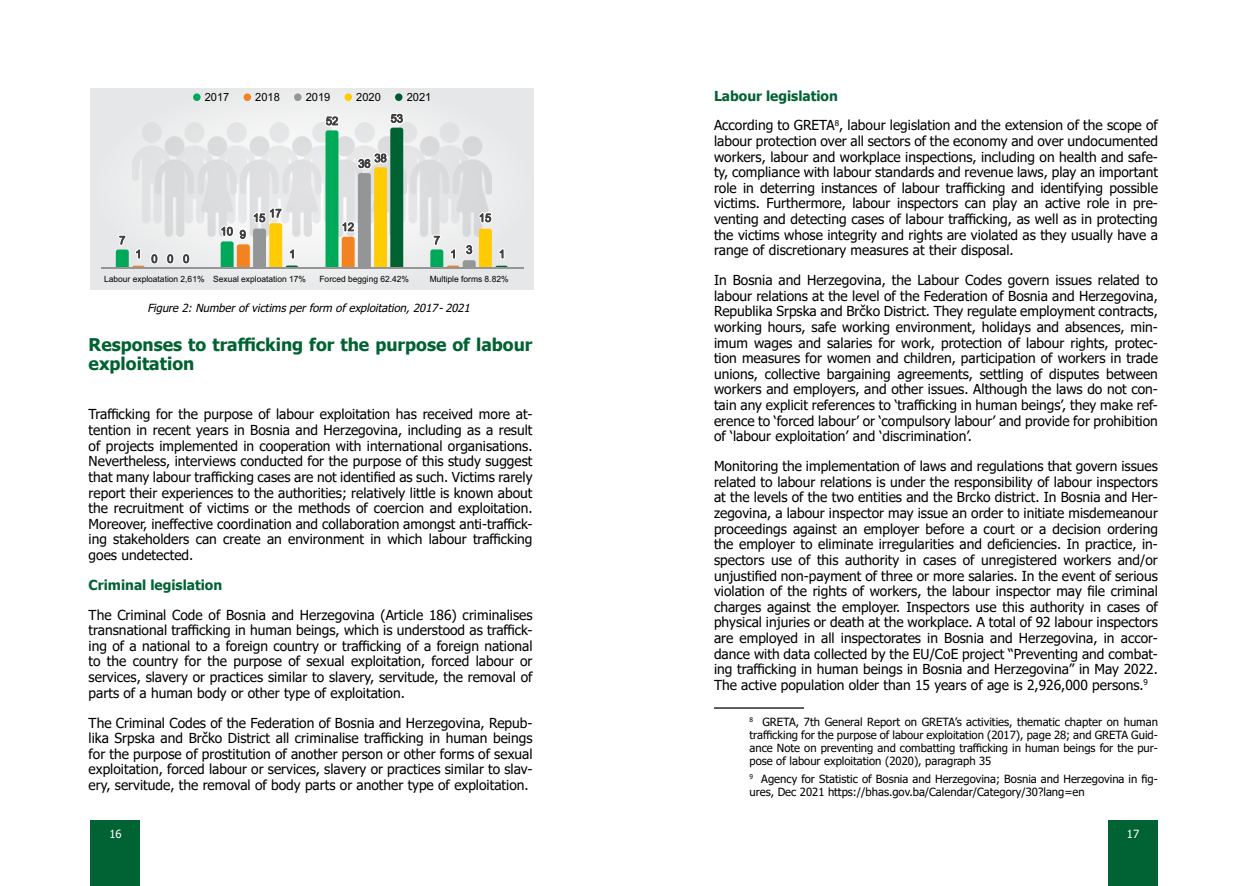
<style>
.page{position:relative;width:1248px;height:886px;background:#fff}
.page>*{position:absolute;margin:0;border:0;box-sizing:border-box;transform-origin:0 0}
.t1{font:700 17.5px/19.4px "Tahoma";color:#006231}
.t2{font:13.75px/15.6px "Tahoma";color:#000;text-align:justify}
.t3{font:700 13.75px "Tahoma";color:#016233}
.t4{font:11.25px/13.1px "Tahoma";color:#000;text-align:justify}
.t5{font:italic 11.25px "Tahoma Faux";color:#000}
.t6{font:11.25px "Arial";color:#404041}
.t7{font:11.25px "Arial";color:#000}
.t8{font:11.25px "Tahoma";color:#fff}
.t9{font:8.62px "Arial";color:#000}
.s1{font-weight:700;color:#016233}
</style>
<div class="page">
<div style="left:90px;top:820px;width:50px;height:66px;background:#016233"></div>
<div style="left:1108px;top:820px;width:49px;height:66px;background:#016233"></div>
<hr style="left:714px;top:707px;width:90px;height:2px;background:#000">
<div style="left:90px;top:89px;width:444px;height:200px;background:#e8e9e9"></div>
<img style="left:144px;top:122px;width:348px;height:114px">
<div style="left:193px;top:93px;width:7px;height:8px;background:#00a859;border-radius:50%"></div>
<div style="left:243px;top:93px;width:8px;height:8px;background:#f58220;border-radius:50%"></div>
<div style="left:294px;top:93px;width:7px;height:8px;background:#939597;border-radius:50%"></div>
<div style="left:344px;top:93px;width:8px;height:8px;background:#ffcb05;border-radius:50%"></div>
<div style="left:395px;top:93px;width:7px;height:8px;background:#005b30;border-radius:50%"></div>
<svg style="left:116px;top:235px;width:42px;height:33px"></svg>
<svg style="left:166px;top:253px;width:8px;height:11px"></svg>
<svg style="left:182px;top:253px;width:8px;height:11px"></svg>
<svg style="left:478px;top:212px;width:14px;height:11px"></svg>
<svg style="left:220px;top:208px;width:78px;height:60px"></svg>
<svg style="left:325px;top:113px;width:79px;height:155px"></svg>
<svg style="left:430px;top:229px;width:78px;height:39px"></svg>
<hr style="left:101px;top:268px;width:422px;height:1px;background:#939597">
<p class="t7" style="left:205px;top:89px;width:26px">2017</p>
<p class="t7" style="left:255px;top:89px;width:26px">2018</p>
<p class="t7" style="left:306px;top:89px;width:26px">2019</p>
<p class="t7" style="left:356px;top:89px;width:26px">2020</p>
<p class="t7" style="left:407px;top:89px;width:26px">2021</p>
<p class="t6" style="left:326px;top:113px;width:14px">52</p>
<p class="t6" style="left:390px;top:111px;width:14px">53</p>
<p class="t6" style="left:358px;top:156px;width:14px">36</p>
<p class="t6" style="left:374px;top:150px;width:14px">38</p>
<p class="t6" style="left:119px;top:232px;width:8px">7</p>
<p class="t6" style="left:269px;top:205px;width:14px">17</p>
<p class="t6" style="left:253px;top:210px;width:14px">15</p>
<p class="t6" style="left:479px;top:210px;width:14px">15</p>
<p class="t6" style="left:342px;top:219px;width:14px">12</p>
<p class="t6" style="left:221px;top:224px;width:14px">10</p>
<p class="t6" style="left:240px;top:227px;width:8px">9</p>
<p class="t6" style="left:433px;top:232px;width:8px">7</p>
<p class="t6" style="left:466px;top:242px;width:8px">3</p>
<p class="t6" style="left:135px;top:246px;width:8px">1</p>
<p class="t6" style="left:289px;top:246px;width:8px">1</p>
<p class="t6" style="left:450px;top:246px;width:8px">1</p>
<p class="t6" style="left:499px;top:246px;width:8px">1</p>
<p class="t6" style="left:151px;top:251px;width:39px">000</p>
<p class="t9" style="left:104px;top:273px;width:203px">Labour exploatation 2,61% Sexual exploatation 17%</p>
<p class="t9" style="left:319px;top:273px;width:91px">Forced begging 62.42%</p>
<p class="t9" style="left:430px;top:273px;width:80px">Multiple forms 8.82%</p>
<p class="t5" style="left:147px;top:300px;width:324px">Figure 2: Number of victims per form of exploitation, 2017- 2021</p>
<p class="t1" style="left:89px;top:335px;width:445px">Responses to trafficking for the purpose of labour exploitation</p>
<p class="t2" style="left:89px;top:407px;width:445px">Trafficking for the purpose of labour exploitation has received more at&shy;tention in recent years in Bosnia and Herzegovina, including as a result of projects implemented in cooperation with international organisations.<br>Nevertheless, interviews conducted for the purpose of this study suggest that many labour trafficking cases are not identified as such. Victims rarely report their experiences to the authorities; relatively little is known about the recruitment of victims or the methods of coercion and exploitation.<br>Moreover, ineffective coordination and collaboration amongst anti-traffick&shy;ing stakeholders can create an environment in which labour trafficking goes undetected.</p>
<p class="t3" style="left:89px;top:575px;width:135px">Criminal legislation</p>
<p class="t2" style="left:89px;top:607px;width:445px">The Criminal Code of Bosnia and Herzegovina (Article 186) criminalises transnational trafficking in human beings, which is understood as traffick&shy;ing of a national to a foreign country or trafficking of a foreign national to the country for the purpose of sexual exploitation, forced labour or services, slavery or practices similar to slavery, servitude, the removal of parts of a human body or other type of exploitation.</p>
<p class="t2" style="left:89px;top:715px;width:445px">The Criminal Codes of the Federation of Bosnia and Herzegovina, Repub&shy;lika Srpska and Brčko District all criminalise trafficking in human beings for the purpose of prostitution of another person or other forms of sexual exploitation, forced labour or services, slavery or practices similar to slav&shy;ery, servitude, the removal of body parts or another type of exploitation.</p>
<p class="t2" style="left:714px;top:81px;width:445px;line-height:29.8px"><span class="s1">Labour legislation<br></span>According to GRETA<sup>8</sup>, labour legislation and the extension of the scope of</p>
<p class="t2" style="left:714px;top:134px;width:445px">labour protection over all sectors of the economy and over undocumented workers, labour and workplace inspections, including on health and safe&shy;ty, compliance with labour standards and revenue laws, play an important role in deterring instances of labour trafficking and identifying possible victims. Furthermore, labour inspectors can play an active role in pre&shy;venting and detecting cases of labour trafficking, as well as in protecting the victims whose integrity and rights are violated as they usually have a range of discretionary measures at their disposal.</p>
<p class="t2" style="left:714px;top:273px;width:445px">In Bosnia and Herzegovina, the Labour Codes govern issues related to labour relations at the level of the Federation of Bosnia and Herzegovina, Republika Srpska and Brčko District. They regulate employment contracts, working hours, safe working environment, holidays and absences, min&shy;imum wages and salaries for work, protection of labour rights, protec&shy;tion measures for women and children, participation of workers in trade unions, collective bargaining agreements, settling of disputes between workers and employers, and other issues. Although the laws do not con&shy;tain any explicit references to ‘trafficking in human beings’, they make ref&shy;erence to ‘forced labour’ or ‘compulsory labour’ and provide for prohibition of ‘labour exploitation’ and ‘discrimination’.</p>
<p class="t2" style="left:714px;top:459px;width:445px">Monitoring the implementation of laws and regulations that govern issues related to labour relations is under the responsibility of labour inspectors at the levels of the two entities and the Brcko district. In Bosnia and Her&shy;zegovina, a labour inspector may issue an order to initiate misdemeanour proceedings against an employer before a court or a decision ordering the employer to eliminate irregularities and deficiencies. In practice, in&shy;spectors use of this authority in cases of unregistered workers and/or unjustified non-payment of three or more salaries. In the event of serious violation of the rights of workers, the labour inspector may file criminal charges against the employer. Inspectors use this authority in cases of physical injuries or death at the workplace. A total of 92 labour inspectors are employed in all inspectorates in Bosnia and Herzegovina, in accor&shy;dance with data collected by the EU/CoE project “Preventing and combat&shy;ing trafficking in human beings in Bosnia and Herzegovina” in May 2022.<br>The active population older than 15 years of age is 2,926,000 persons.<sup>9</sup></p>
<p class="t4" style="left:749px;top:716px;width:410px"><sup>8</sup> GRETA, 7th General Report on GRETA’s activities, thematic chapter on human trafficking for the purpose of labour exploitation (2017), page 28; and GRETA Guid&shy;ance Note on preventing and combatting trafficking in human beings for the pur&shy;pose of labour exploitation (2020), paragraph 35</p>
<p class="t4" style="left:749px;top:773px;width:410px"><sup>9</sup> Agency for Statistic of Bosnia and Herzegovina; Bosnia and Herzegovina in fig&shy;ures, Dec 2021 https://bhas.gov.ba/Calendar/Category/30?lang=en</p>
<p class="t8" style="left:109px;top:826px;width:14px">16</p>
<p class="t8" style="left:1126px;top:826px;width:14px">17</p>
</div>
